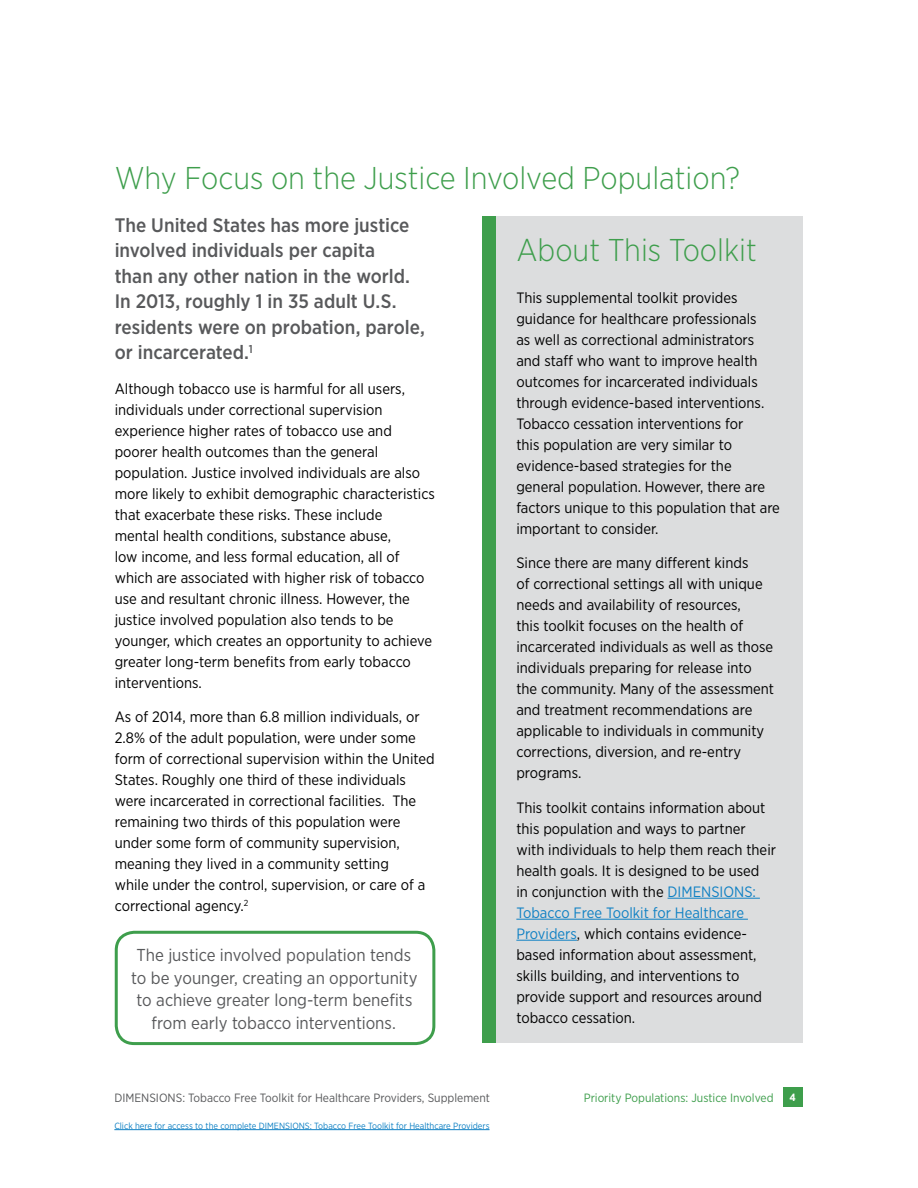
<style>
.page{position:relative;width:918px;height:1188px;background:#fff}
.page>*{position:absolute;margin:0;border:0;box-sizing:border-box;transform-origin:0 0}
.t1{font:300 31.5px "Gotham Narrow";color:#3e9e4c}
.t2{font:500 19.5px/25.5px "Gotham Narrow";color:#58595b}
.t3{font:17.25px/22.5px "Gotham Narrow";color:#58595b;text-align:center}
.t4{font:15px/21px "Gotham Narrow";color:#000}
.t5{font:12px "Gotham Narrow";color:#58595b}
.t6{font:12px "Gotham Narrow";color:#3e9e4c}
.t7{font:700 10.5px "Gotham Narrow";color:#fff}
.t8{font:9px "Gotham Narrow";color:#1081c4}
.s1{color:#1081c4}
</style>
<div class="page">
<div style="left:783px;top:1088px;width:19px;height:19px;background:#3e9e4c"></div>
<hr style="left:114px;top:1129px;width:376px;height:1px;background:#1081c4">
<div style="left:483px;top:216px;width:320px;height:827px;background:#dcddde"></div>
<hr style="left:668px;top:898px;width:92px;height:1px;background:#1081c4">
<hr style="left:516px;top:919px;width:232px;height:1px;background:#1081c4">
<hr style="left:516px;top:940px;width:61px;height:1px;background:#1081c4">
<div style="left:483px;top:216px;width:13px;height:827px;background:#3e9e4c"></div>
<div style="left:115px;top:931px;width:320px;height:114px;border:3px solid #3e9e4c;border-radius:18px"></div>
<h1 class="t1" style="left:115px;top:158px;width:627px">Why Focus on the Justice Involved Population?</h1>
<h2 class="t2" style="left:115px;top:212px;width:312px">The United States has more justice involved individuals per capita<br>than any other nation in the world.<br>In 2013, roughly 1 in 35 adult U.S. residents were on probation, parole, or incarcerated.<sup>1</sup></h2>
<p class="t4" style="left:115px;top:378px;width:322px">Although tobacco use is harmful for all users, individuals under correctional supervision experience higher rates of tobacco use and poorer health outcomes than the general population. Justice involved individuals are also more likely to exhibit demographic characteristics that exacerbate these risks. These include<br>mental health conditions, substance abuse,<br>low income, and less formal education, all of which are associated with higher risk of tobacco use and resultant chronic illness. However, the justice involved population also tends to be younger, which creates an opportunity to achieve greater long-term benefits from early tobacco interventions.</p>
<p class="t4" style="left:115px;top:706px;width:322px">As of 2014, more than 6.8 million individuals, or 2.8% of the adult population, were under some form of correctional supervision within the United States. Roughly one third of these individuals were incarcerated in correctional facilities. The remaining two thirds of this population were under some form of community supervision, meaning they lived in a community setting<br>while under the control, supervision, or care of a correctional agency.<sup>2</sup></p>
<h1 class="t1" style="left:516px;top:231px;width:242px">About This Toolkit</h1>
<p class="t4" style="left:516px;top:287px;width:265px">This supplemental toolkit provides guidance for healthcare professionals<br>as well as correctional administrators and staff who want to improve health outcomes for incarcerated individuals through evidence-based interventions.<br>Tobacco cessation interventions for<br>this population are very similar to evidence-based strategies for the general population. However, there are factors unique to this population that are important to consider.</p>
<p class="t4" style="left:516px;top:552px;width:259px">Since there are many different kinds<br>of correctional settings all with unique needs and availability of resources,<br>this toolkit focuses on the health of incarcerated individuals as well as those individuals preparing for release into the community. Many of the assessment and treatment recommendations are applicable to individuals in community corrections, diversion, and re-entry programs.</p>
<p class="t4" style="left:516px;top:797px;width:261px">This toolkit contains information about this population and ways to partner with individuals to help them reach their health goals. It is designed to be used<br>in conjunction with the <span class="s1">DIMENSIONS:<br>Tobacco Free Toolkit for Healthcare Providers</span>, which contains evidence&shy;based information about assessment, skills building, and interventions to provide support and resources around tobacco cessation.</p>
<p class="t3" style="left:131px;top:943px;width:288px">The justice involved population tends to be younger, creating an opportunity to achieve greater long-term benefits from early tobacco interventions.</p>
<p class="t5" style="left:114px;top:1090px;width:377px">DIMENSIONS: Tobacco Free Toolkit for Healthcare Providers, Supplement</p>
<p class="t6" style="left:584px;top:1090px;width:191px">Priority Populations: Justice Involved</p>
<p class="t7" style="left:790px;top:1091px;width:8px">4</p>
<p class="t8" style="left:114px;top:1120px;width:377px">Click here for access to the complete DIMENSIONS: Tobacco Free Toolkit for Healthcare Providers</p>
</div>
